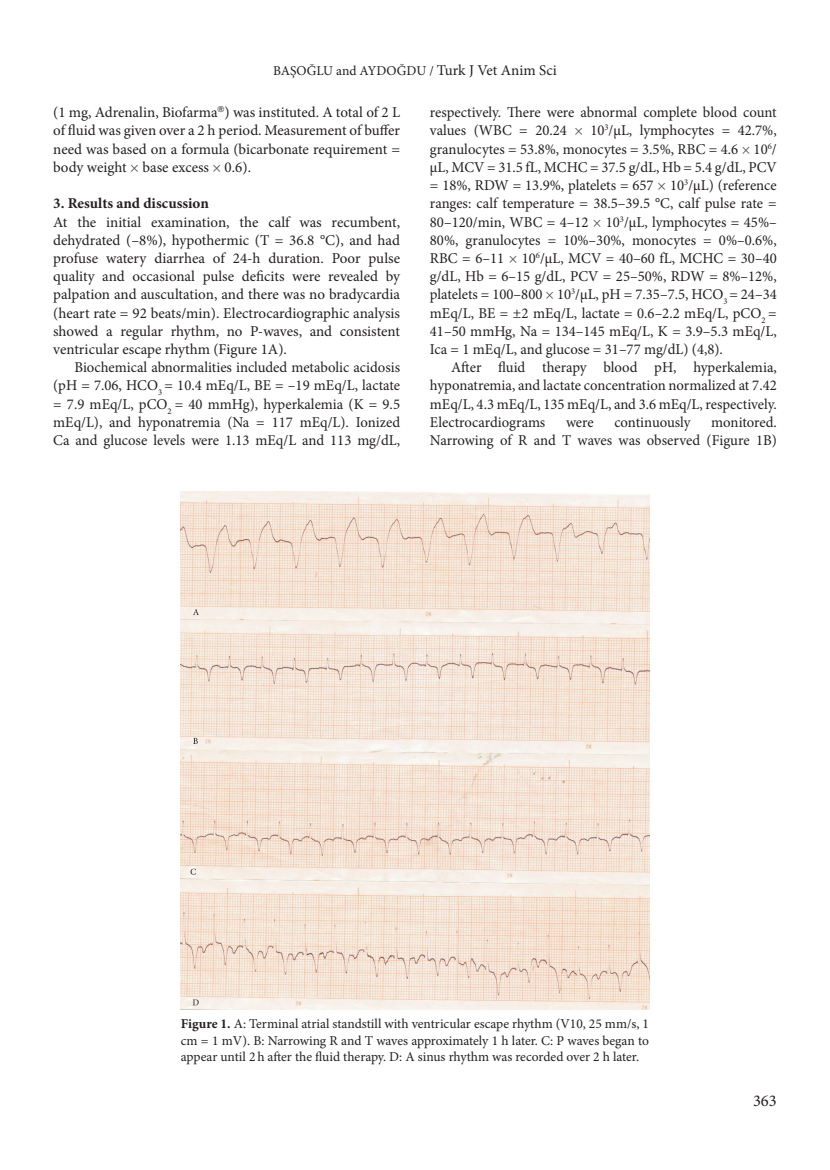
<style>
.page{position:relative;width:830px;height:1170px;background:#fff}
.page>*{position:absolute;margin:0;border:0;box-sizing:border-box;transform-origin:0 0}
.t1{font:16.5px "Minion Pro";color:#231f20}
.t2{font:15px/18.1px "Minion Pro";color:#231f20;text-align:justify}
.t3{font:700 15px "Minion Pro";color:#231f20}
.t4{font:13.5px/16.5px "Minion Pro";color:#231f20;text-align:justify}
.s1{font-size:15px}
.s2{color:#4a4c4f}
.s3{font-weight:700}
</style>
<div class="page">
<img style="left:181px;top:492px;width:467px;height:517px">
<p class="t4" style="left:273px;top:62px;width:285px">BAŞOĞLU and AYDOĞDU / <span class="s1">Turk J Vet Anim Sci</span></p>
<p class="t2" style="left:53px;top:103px;width:348px">(1 mg, Adrenalin, Biofarma ) was instituted. A total of 2 L of fluid was given over a 2 h period. Measurement of buffer need was based on a formula (bicarbonate requirement = body weight <span class="s2">×</span> base excess <span class="s2">×</span> 0.6).</p>
<p class="t3" style="left:53px;top:193px;width:157px">3. Results and discussion</p>
<p class="t2" style="left:53px;top:213px;width:348px">At the initial examination, the calf was recumbent, dehydrated (–8%), hypothermic (T = 36.8 °C), and had profuse watery diarrhea of 24-h duration. Poor pulse quality and occasional pulse deficits were revealed by palpation and auscultation, and there was no bradycardia (heart rate = 92 beats/min). Electrocardiographic analysis showed a regular rhythm, no P-waves, and consistent ventricular escape rhythm (Figure 1A).</p>
<p class="t2" style="left:53px;top:358px;width:348px;text-indent:21px">Biochemical abnormalities included metabolic acidosis (pH = 7.06, HCO<sub>3</sub> = 10.4 mEq/L, BE = –19 mEq/L, lactate = 7.9 mEq/L, pCO<sub>2</sub> = 40 mmHg), hyperkalemia (K = 9.5 mEq/L), and hyponatremia (Na = 117 mEq/L). Ionized Ca and glucose levels were 1.13 mEq/L and 113 mg/dL,</p>
<p class="t2" style="left:429px;top:103px;width:348px">respectively. There were abnormal complete blood count values (WBC = 20.24 <span class="s2">×</span> 10<sup>3</sup>/µL, lymphocytes = 42.7%, granulocytes = 53.8%, monocytes = 3.5%, RBC = 4.6 <span class="s2">×</span> 10<sup>6</sup>/ µL, MCV = 31.5 fL, MCHC = 37.5 g/dL, Hb = 5.4 g/dL, PCV = 18%, RDW = 13.9%, platelets = 657 <span class="s2">×</span> 10<sup>3</sup>/µL) (reference ranges: calf temperature = 38.5–39.5 °C, calf pulse rate = 80–120/min, WBC = 4–12 <span class="s2">×</span> 10<sup>3</sup>/µL, lymphocytes = 45%– 80%, granulocytes = 10%–30%, monocytes = 0%–0.6%, RBC = 6–11 <span class="s2">×</span> 10<sup>6</sup>/µL, MCV = 40–60 fL, MCHC = 30–40 g/dL, Hb = 6–15 g/dL, PCV = 25–50%, RDW = 8%–12%, platelets = 100–800 <span class="s2">×</span> 10<sup>3</sup>/µL, pH = 7.35–7.5, HCO<sub>3</sub> = 24–34 mEq/L, BE = ±2 mEq/L, lactate = 0.6–2.2 mEq/L, pCO<sub>2</sub> = 41–50 mmHg, Na = 134–145 mEq/L, K = 3.9–5.3 mEq/L, Ica = 1 mEq/L, and glucose = 31–77 mg/dL) (4,8).</p>
<p class="t2" style="left:429px;top:358px;width:348px;text-indent:21px">After fluid therapy blood pH, hyperkalemia, hyponatremia, and lactate concentration normalized at 7.42 mEq/L, 4.3 mEq/L, 135 mEq/L, and 3.6 mEq/L, respectively.<br>Electrocardiograms</p>
<p class="t2" style="left:429px;top:413px;width:348px;text-align:right">monitored.<br>Narrowing of R and T waves was observed (Figure 1B)</p>
<p class="t2" style="left:565px;top:413px;width:29px">were</p>
<p class="t2" style="left:614px;top:413px;width:78px">continuously</p>
<p class="t4" style="left:181px;top:1015px;width:469px"><span class="s3">Figure 1.</span> A: Terminal atrial standstill with ventricular escape rhythm (V10, 25 mm/s, 1 cm = 1 mV). B: Narrowing R and T waves approximately 1 h later. C: P waves began to appear until 2h after the fluid therapy. D: A sinus rhythm was recorded over 2 h later.</p>
<p class="t1" style="left:752px;top:1089px;width:25px">363</p>
</div>
